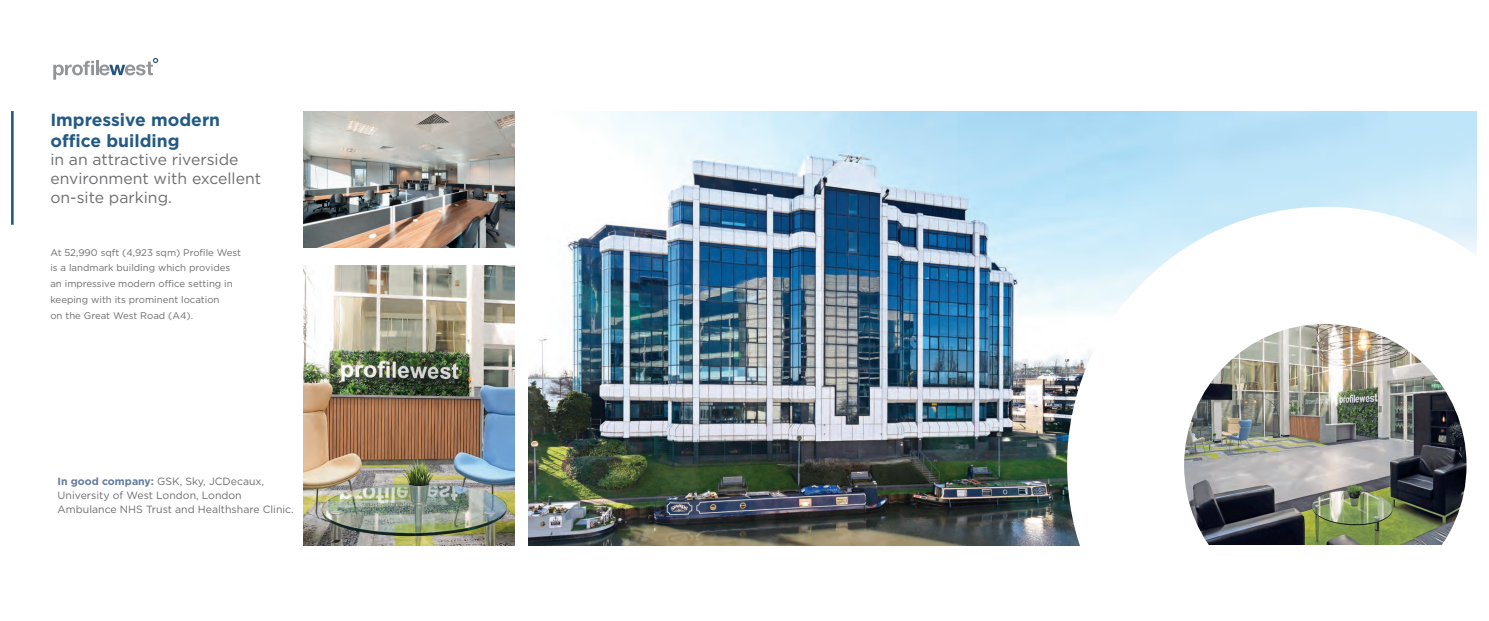
<style>
.page{position:relative;width:1489px;height:621px;background:#fff}
.page>*{position:absolute;margin:0;border:0;box-sizing:border-box;transform-origin:0 0}
.t1{font:700 17.5px/21px "Gotham HTF";color:#235a83}
.t2{font:15.75px/18.9px "Gotham HTF";color:#6c6d70}
.t3{font:10.5px/14px "Gotham HTF";color:#6c6d70}
.t4{font:9.62px/15.8px "Gotham HTF";color:#6c6d70}
.s1{font-weight:700;color:#647b9d}
</style>
<div class="page">
<img style="left:528px;top:111px;width:948px;height:434px">
<img style="left:1067px;top:206px;width:410px;height:340px">
<svg style="left:53px;top:58px;width:105px;height:22px"></svg>
<hr style="left:11px;top:111px;width:3px;height:113px;background:#235a83">
<img style="left:303px;top:111px;width:211px;height:136px">
<img style="left:303px;top:265px;width:211px;height:280px">
<h1 class="t1" style="left:50px;top:108px;width:171px">Impressive modern office building</h1>
<h2 class="t2" style="left:50px;top:150px;width:212px">in an attractive riverside environment with excellent on-site parking.</h2>
<p class="t4" style="left:50px;top:244px;width:192px">At 52,990 sqft (4,923 sqm) Profile West is a landmark building which provides an impressive modern office setting in keeping with its prominent location<br>on the Great West Road (A4).</p>
<p class="t3" style="left:58px;top:473px;width:238px"><span class="s1">In good company:</span> GSK, Sky, JCDecaux,<br>University of West London, London<br>Ambulance NHS Trust and Healthshare Clinic.</p>
</div>
